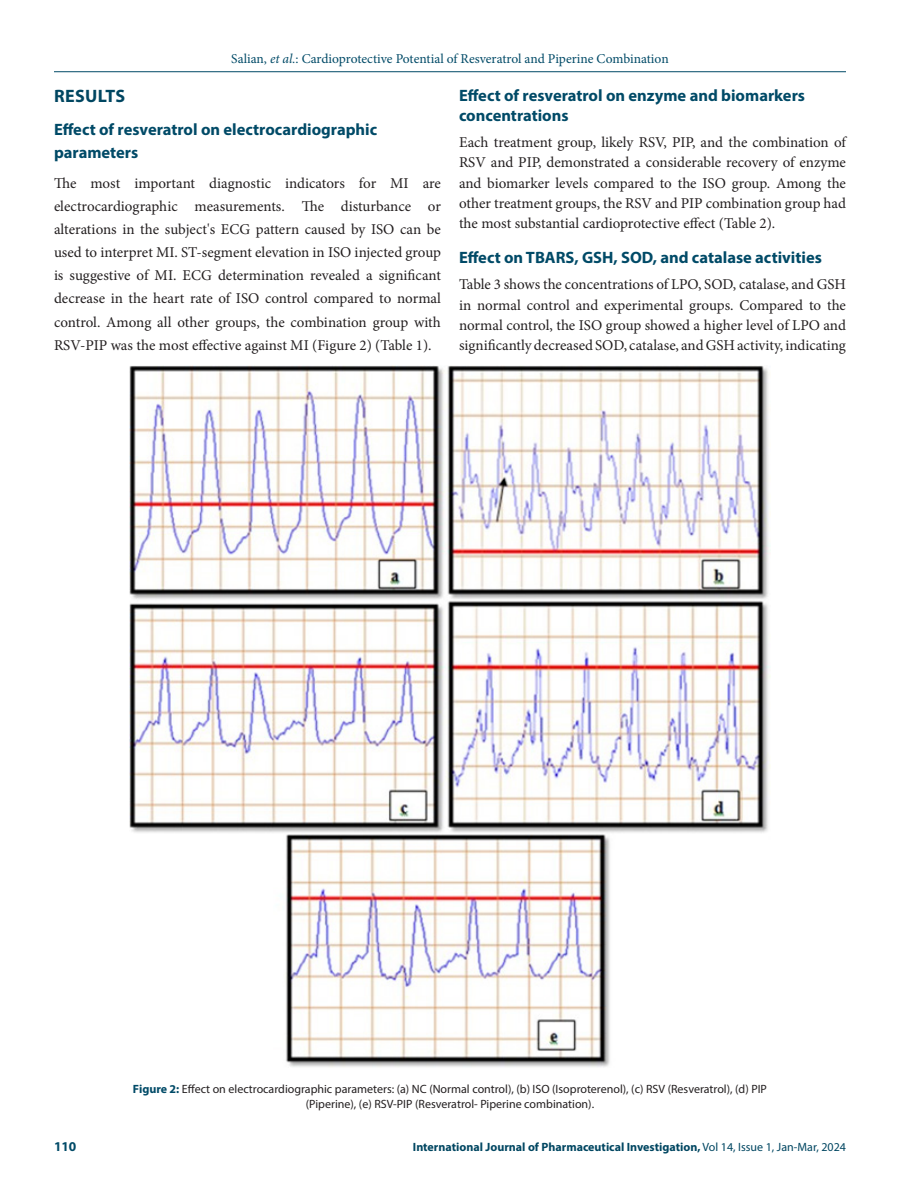
<style>
.page{position:relative;width:918px;height:1188px;background:#fff}
.page>*{position:absolute;margin:0;border:0;box-sizing:border-box;transform-origin:0 0}
.Heading_1{font:700 18px "Myriad Pro";letter-spacing:.02em;color:#004661}
.Heading_2{font:700 16.5px/20.2px "Myriad Pro";color:#004a67}
.Heading_2_after_head{font:700 16.5px/23.1px "Myriad Pro";color:#004a67}
.Body_text__FO{font:15px/23.1px "Minion Pro";color:#231f20;text-align:justify}
.t1{font:13.5px "Minion Pro";letter-spacing:-.005em;color:#004a67}
.t2{font:700 13.5px "Myriad Pro";color:#004a67}
.FIG_Caption{font:12px/15px "Myriad Pro";color:#231f20;text-align:center}
.t3{font:700 12px "Myriad Pro";color:#004661}
.s1{font-style:italic}
.s2{font-weight:700;color:#004a67}
.s3{font-weight:400}
</style>
<div class="page">
<hr style="left:54px;top:71px;width:792px;height:1px;background:#004a67">
<img style="left:129px;top:365px;width:641px;height:702px">
<p class="t1" style="left:231px;top:50px;width:439px">Salian, <span class="s1">et al.</span>: Cardioprotective Potential of Resveratrol and Piperine Combination</p>
<p class="Heading_1" style="left:54px;top:84px;width:73px">RESULTS</p>
<p class="Heading_2_after_head" style="left:54px;top:118px;width:325px">Effect of resveratrol on electrocardiographic parameters</p>
<p class="Body_text__FO" style="left:54px;top:171px;width:389px">The most important diagnostic indicators for MI are electrocardiographic measurements. The disturbance or alterations in the subject's ECG pattern caused by ISO can be used to interpret MI. ST-segment elevation in ISO injected group is suggestive of MI. ECG determination revealed a significant decrease in the heart rate of ISO control compared to normal control. Among all other groups, the combination group with RSV-PIP was the most effective against MI (Figure 2) (Table 1).</p>
<p class="Heading_2" style="left:459px;top:84px;width:348px">Effect of resveratrol on enzyme and biomarkers concentrations</p>
<p class="Body_text__FO" style="left:459px;top:132px;width:389px;line-height:20.2px">Each treatment group, likely RSV, PIP, and the combination of RSV and PIP, demonstrated a considerable recovery of enzyme and biomarker levels compared to the ISO group. Among the other treatment groups, the RSV and PIP combination group had the most substantial cardioprotective effect (Table 2).</p>
<p class="Heading_2" style="left:459px;top:247px;width:364px">Effect on TBARS, GSH, SOD, and catalase activities</p>
<p class="Body_text__FO" style="left:459px;top:275px;width:389px;line-height:20.2px">Table 3 shows the concentrations of LPO, SOD, catalase, and GSH in normal control and experimental groups. Compared to the normal control, the ISO group showed a higher level of LPO and significantly decreased SOD, catalase, and GSH activity, indicating</p>
<p class="FIG_Caption" style="left:133px;top:1081px;width:636px"><span class="s2">Figure 2:</span> Effect on electrocardiographic parameters: (a) NC (Normal control), (b) ISO (Isoproterenol), (c) RSV (Resveratrol), (d) PIP (Piperine), (e) RSV-PIP (Resveratrol- Piperine combination).</p>
<p class="t2" style="left:54px;top:1137px;width:24px">110</p>
<p class="t3" style="left:413px;top:1139px;width:435px">International Journal of Pharmaceutical Investigation, <span class="s3">Vol 14, Issue 1, Jan-Mar, 2024</span></p>
</div>
